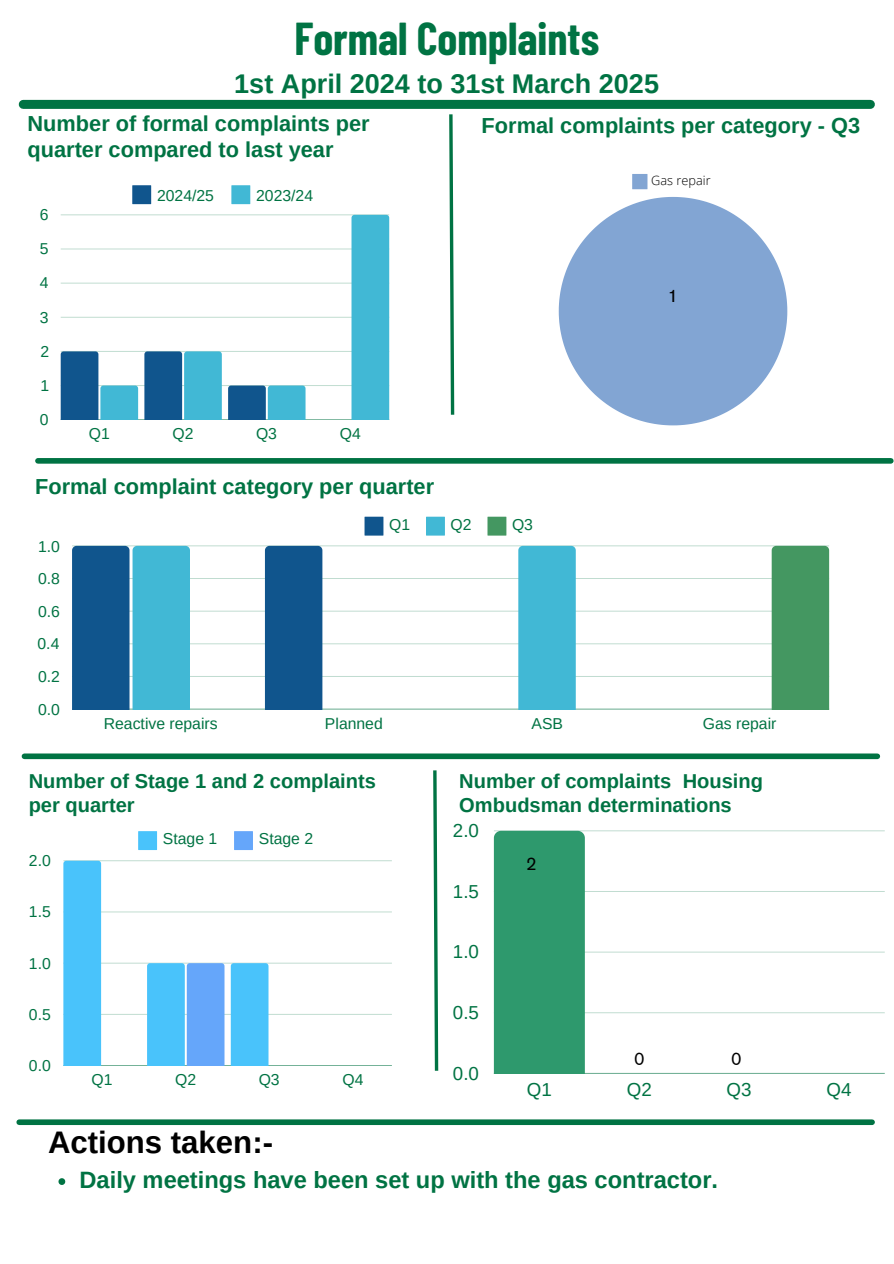
<style>
.page{position:relative;width:894px;height:1264px;background:#fff}
.page>*{position:absolute;margin:0;border:0;box-sizing:border-box;transform-origin:0 0}
.t1{font:700 45px "Barlow Condensed";color:#007343}
.t2{font:700 31.2px "Arimo";color:#000}
.t3{font:700 27px "Arimo";color:#007343}
.t4{font:700 23.7px "Arimo";color:#007343}
.t5{font:700 21.75px/25.8px "Arimo";color:#007343}
.t6{font:700 20.1px/23.9px "Arimo";color:#007343}
.t7{font:18.75px "Arimo";color:#007343}
.t8{font:18px "Akzidenz Grotesk Pro";color:#000}
.t9{font:15.75px "Arimo";color:#007343}
.t10{font:300 12.75px "Open Sans";color:#000}
</style>
<div class="page">
<svg style="left:632px;top:174px;width:15px;height:15px"></svg>
<svg style="left:558px;top:197px;width:229px;height:228px;fill:#82a5d3"></svg>
<div style="left:23px;top:100px;width:847px;height:9px;background:#007343"></div>
<div style="left:38px;top:458px;width:852px;height:5px;background:#007343"></div>
<svg style="left:132px;top:185px;width:19px;height:19px"></svg>
<svg style="left:231px;top:185px;width:19px;height:19px"></svg>
<hr style="left:61px;top:419px;width:328px;height:1px;background:#007343;opacity:.6">
<hr style="left:61px;top:385px;width:328px;height:1px;background:#c3ded2">
<hr style="left:61px;top:351px;width:328px;height:1px;background:#c5dfd4">
<hr style="left:61px;top:317px;width:328px;height:1px;background:#cee4da">
<hr style="left:61px;top:283px;width:328px;height:1px;background:#d7e9e1">
<hr style="left:61px;top:249px;width:328px;height:1px;background:#e0ede8">
<hr style="left:61px;top:215px;width:328px;height:1px;background:#e9f2ee">
<svg style="left:61px;top:351px;width:77px;height:68px"></svg>
<svg style="left:144px;top:351px;width:78px;height:68px;background:#308bb3"></svg>
<svg style="left:228px;top:385px;width:77px;height:34px;background:#308bb3"></svg>
<div style="left:351px;top:215px;width:38px;height:204px;background:#41b8d5"></div>
<svg style="left:364px;top:516px;width:19px;height:19px"></svg>
<svg style="left:426px;top:516px;width:19px;height:19px"></svg>
<svg style="left:487px;top:516px;width:19px;height:19px"></svg>
<hr style="left:72px;top:709px;width:756px;height:1px;background:#007343;opacity:.6">
<hr style="left:72px;top:676px;width:756px;height:1px;background:#c1dcd1">
<hr style="left:72px;top:643px;width:756px;height:1px;background:#d4e7df">
<hr style="left:72px;top:611px;width:756px;height:1px;background:#d5e7e0">
<hr style="left:72px;top:578px;width:756px;height:1px;background:#c0dcd0">
<hr style="left:72px;top:546px;width:756px;height:1px;background:#e8f2ee">
<svg style="left:72px;top:546px;width:118px;height:163px;background:#2e89b2"></svg>
<div style="left:265px;top:546px;width:57px;height:163px;background:#10558d"></div>
<div style="left:518px;top:546px;width:57px;height:163px;background:#41b8d5"></div>
<div style="left:771px;top:546px;width:57px;height:163px;background:#449761"></div>
<div style="left:24px;top:753px;width:853px;height:6px;background:#007343"></div>
<svg style="left:449px;top:114px;width:6px;height:301px"></svg>
<svg style="left:138px;top:831px;width:19px;height:19px"></svg>
<svg style="left:234px;top:831px;width:19px;height:19px"></svg>
<hr style="left:63px;top:1065px;width:329px;height:1px;background:#007343;opacity:.6">
<hr style="left:63px;top:1014px;width:329px;height:1px;background:#c7e0d5">
<hr style="left:63px;top:962px;width:329px;height:1px;background:#eaf3ef">
<hr style="left:63px;top:911px;width:329px;height:1px;background:#ddece5">
<hr style="left:63px;top:860px;width:329px;height:1px;background:#cfe4db">
<div style="left:63px;top:860px;width:38px;height:205px;background:#49c3fb"></div>
<svg style="left:147px;top:963px;width:77px;height:102px;background:#5bb6fa"></svg>
<div style="left:231px;top:963px;width:37px;height:102px;background:#49c3fb"></div>
<svg style="left:433px;top:770px;width:6px;height:301px"></svg>
<hr style="left:493px;top:1073px;width:391px;height:1px;background:#007343;opacity:.6">
<hr style="left:493px;top:1012px;width:391px;height:1px;background:#d0e5dc">
<hr style="left:493px;top:951px;width:391px;height:1px;background:#e7f1ed">
<hr style="left:493px;top:891px;width:391px;height:1px;background:#c1dcd1">
<hr style="left:493px;top:830px;width:391px;height:1px;background:#d5e7e0">
<div style="left:493px;top:830px;width:91px;height:243px;background:#2e996d"></div>
<svg style="left:58px;top:1178px;width:7px;height:6px"></svg>
<div style="left:19px;top:1119px;width:852px;height:5px;background:#007343"></div>
<h3 class="t1" style="left:294px;top:10px;width:306px">Formal Complaints</h3>
<p class="t3" style="left:234px;top:69px;width:426px">1st April 2024 to 31st March 2025</p>
<h4 class="t5" style="left:481px;top:113px;width:380px">Formal complaints per category - Q3</h4>
<h1 class="t5" style="left:28px;top:110px;width:343px">Number of formal complaints per quarter compared to last year</h1>
<p class="t9" style="left:40px;top:206px;width:10px">6</p>
<p class="t9" style="left:40px;top:240px;width:10px">5</p>
<p class="t9" style="left:40px;top:274px;width:10px">4</p>
<p class="t9" style="left:40px;top:308px;width:10px">3</p>
<p class="t9" style="left:40px;top:342px;width:10px">2</p>
<p class="t9" style="left:40px;top:376px;width:10px">1</p>
<p class="t9" style="left:40px;top:411px;width:10px">0</p>
<p class="t9" style="left:157px;top:186px;width:58px">2024/25</p>
<p class="t9" style="left:256px;top:186px;width:58px">2023/24</p>
<p class="t9" style="left:89px;top:424px;width:23px">Q1</p>
<p class="t9" style="left:172px;top:424px;width:23px">Q2</p>
<p class="t9" style="left:256px;top:424px;width:23px">Q3</p>
<p class="t9" style="left:339px;top:424px;width:23px">Q4</p>
<p class="t5" style="left:35px;top:473px;width:400px">Formal complaint category per quarter</p>
<p class="t9" style="left:38px;top:537px;width:23px">1.0</p>
<p class="t9" style="left:38px;top:570px;width:23px">0.8</p>
<p class="t9" style="left:38px;top:602px;width:23px">0.6</p>
<p class="t9" style="left:38px;top:635px;width:23px">0.4</p>
<p class="t9" style="left:38px;top:668px;width:23px">0.2</p>
<p class="t9" style="left:38px;top:700px;width:23px">0.0</p>
<p class="t9" style="left:389px;top:516px;width:22px">Q1</p>
<p class="t9" style="left:450px;top:516px;width:22px">Q2</p>
<p class="t9" style="left:512px;top:516px;width:22px">Q3</p>
<p class="t10" style="left:651px;top:171px;width:61px">Gas repair</p>
<p class="t8" style="left:667px;top:289px;width:12px">1</p>
<p class="t9" style="left:104px;top:715px;width:115px">Reactive repairs</p>
<p class="t9" style="left:325px;top:715px;width:59px">Planned</p>
<p class="t9" style="left:531px;top:715px;width:33px">ASB</p>
<p class="t9" style="left:702px;top:715px;width:75px">Gas repair</p>
<p class="t6" style="left:29px;top:769px;width:349px">Number of Stage 1 and 2 complaints per quarter</p>
<p class="t9" style="left:163px;top:830px;width:56px">Stage 1</p>
<p class="t9" style="left:259px;top:830px;width:56px">Stage 2</p>
<p class="t9" style="left:29px;top:851px;width:23px">2.0</p>
<p class="t9" style="left:29px;top:903px;width:23px">1.5</p>
<p class="t9" style="left:29px;top:954px;width:23px">1.0</p>
<p class="t9" style="left:29px;top:1005px;width:23px">0.5</p>
<p class="t9" style="left:29px;top:1056px;width:23px">0.0</p>
<p class="t9" style="left:92px;top:1070px;width:23px">Q1</p>
<p class="t9" style="left:175px;top:1070px;width:23px">Q2</p>
<p class="t9" style="left:259px;top:1070px;width:23px">Q3</p>
<p class="t9" style="left:342px;top:1070px;width:23px">Q4</p>
<h4 class="t6" style="left:459px;top:769px;width:305px">Number of complaints Housing<br>Ombudsman determinations</h4>
<p class="t7" style="left:453px;top:820px;width:28px">2.0</p>
<p class="t7" style="left:453px;top:880px;width:28px">1.5</p>
<p class="t7" style="left:453px;top:941px;width:28px">1.0</p>
<p class="t7" style="left:453px;top:1002px;width:28px">0.5</p>
<p class="t7" style="left:453px;top:1062px;width:28px">0.0</p>
<h4 class="t8" style="left:526px;top:857px;width:12px">2</h4>
<p class="t8" style="left:633px;top:1051px;width:12px">0</p>
<p class="t8" style="left:731px;top:1051px;width:12px">0</p>
<p class="t7" style="left:526px;top:1079px;width:26px">Q1</p>
<p class="t7" style="left:626px;top:1079px;width:26px">Q2</p>
<p class="t7" style="left:726px;top:1079px;width:26px">Q3</p>
<p class="t7" style="left:826px;top:1079px;width:26px">Q4</p>
<p class="t2" style="left:48px;top:1125px;width:226px">Actions taken:-</p>
<p class="t4" style="left:80px;top:1166px;width:640px">Daily meetings have been set up with the gas contractor.</p>
</div>
